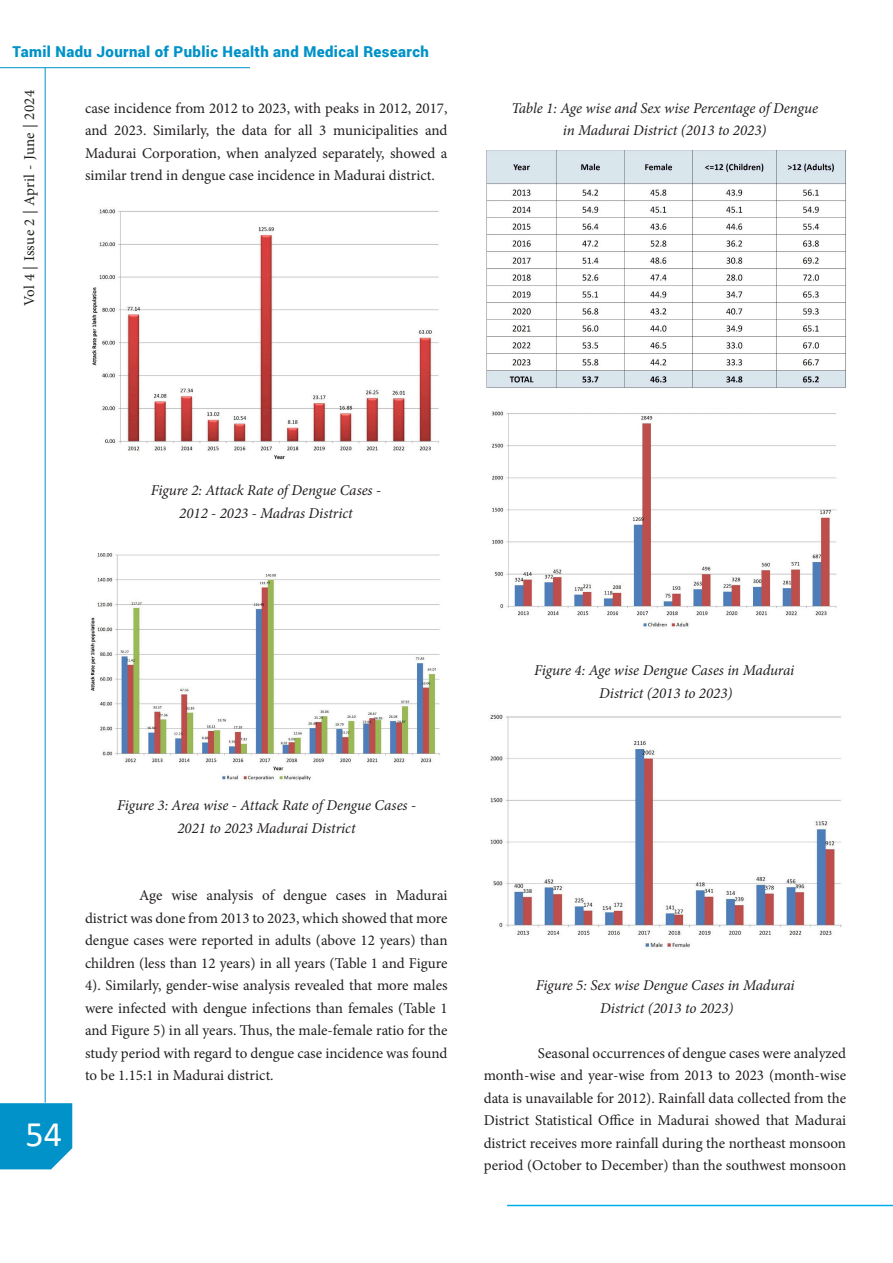
<style>
.page{position:relative;width:893px;height:1263px;background:#fff}
.page>*{position:absolute;margin:0;border:0;box-sizing:border-box;transform-origin:0 0}
.t1{font:36px "Calibri";color:#fff}
.Paragraph_Style_3{font:15px/22.5px "Minion Pro";color:#231f20;text-align:justify}
.Paragraph_Style_3-2{font:italic 15px "Minion Pro";letter-spacing:-.005em;color:#231f20}
.t2{font:900 15px "Roboto";letter-spacing:.025em;color:#0092c8}
.Paragraph_Style_3-3{font:15px "Minion Pro";letter-spacing:.02em;color:#231f20}
</style>
<div class="page">
<hr style="left:45px;top:68px;width:1px;height:1035px;background:#0092c8">
<hr style="left:0;top:67px;width:250px;height:1px;background:#0092c8">
<div style="left:0;top:1103px;width:72px;height:66px;background:#0092c8"></div>
<hr style="left:507px;top:1205px;width:386px;height:1px;background:#00aeef">
<img style="left:92px;top:209px;width:347px;height:251px">
<img style="left:90px;top:553px;width:350px;height:228px">
<img style="left:486px;top:150px;width:360px;height:238px">
<img style="left:492px;top:411px;width:345px;height:216px">
<img style="left:490px;top:714px;width:352px;height:234px">
<p class="t2" style="left:13px;top:41px;width:418px">Tamil Nadu Journal of Public Health and Medical Research</p>
<p class="Paragraph_Style_3-3" style="left:19px;top:306px;width:218px;rotate:-90deg">Vol 4 | Issue 2 | April - June | 2024</p>
<p class="Paragraph_Style_3" style="left:85px;top:97px;width:364px">case incidence from 2012 to 2023, with peaks in 2012, 2017, and 2023. Similarly, the data for all 3 municipalities and Madurai Corporation, when analyzed separately, showed a similar trend in dengue case incidence in Madurai district.</p>
<p class="Paragraph_Style_3-2" style="left:511px;top:97px;width:308px">Table 1: Age wise and Sex wise Percentage of Dengue</p>
<p class="Paragraph_Style_3-2" style="left:563px;top:120px;width:205px">in Madurai District (2013 to 2023)</p>
<p class="Paragraph_Style_3-2" style="left:151px;top:480px;width:232px">Figure 2: Attack Rate of Dengue Cases -</p>
<p class="Paragraph_Style_3-2" style="left:179px;top:502px;width:175px">2012 - 2023 - Madras District</p>
<p class="Paragraph_Style_3-2" style="left:534px;top:660px;width:262px">Figure 4: Age wise Dengue Cases in Madurai</p>
<p class="Paragraph_Style_3-2" style="left:599px;top:682px;width:135px">District (2013 to 2023)</p>
<h1 class="t1" style="left:26px;top:1108px;width:38px">54</h1>
<p class="Paragraph_Style_3-2" style="left:117px;top:795px;width:300px">Figure 3: Area wise - Attack Rate of Dengue Cases -</p>
<p class="Paragraph_Style_3-2" style="left:177px;top:817px;width:180px">2021 to 2023 Madurai District</p>
<p class="Paragraph_Style_3" style="left:85px;top:884px;width:364px;text-indent:54px">Age wise analysis of dengue cases in Madurai district was done from 2013 to 2023, which showed that more dengue cases were reported in adults (above 12 years) than children (less than 12 years) in all years (Table 1 and Figure 4). Similarly, gender-wise analysis revealed that more males were infected with dengue infections than females (Table 1 and Figure 5) in all years. Thus, the male-female ratio for the study period with regard to dengue case incidence was found to be 1.15:1 in Madurai district.</p>
<p class="Paragraph_Style_3-2" style="left:536px;top:975px;width:260px">Figure 5: Sex wise Dengue Cases in Madurai</p>
<p class="Paragraph_Style_3-2" style="left:600px;top:997px;width:135px">District (2013 to 2023)</p>
<p class="Paragraph_Style_3" style="left:484px;top:1042px;width:364px;text-indent:54px">Seasonal occurrences of dengue cases were analyzed month-wise and year-wise from 2013 to 2023 (month-wise data is unavailable for 2012). Rainfall data collected from the District Statistical Office in Madurai showed that Madurai district receives more rainfall during the northeast monsoon period (October to December) than the southwest monsoon</p>
</div>
